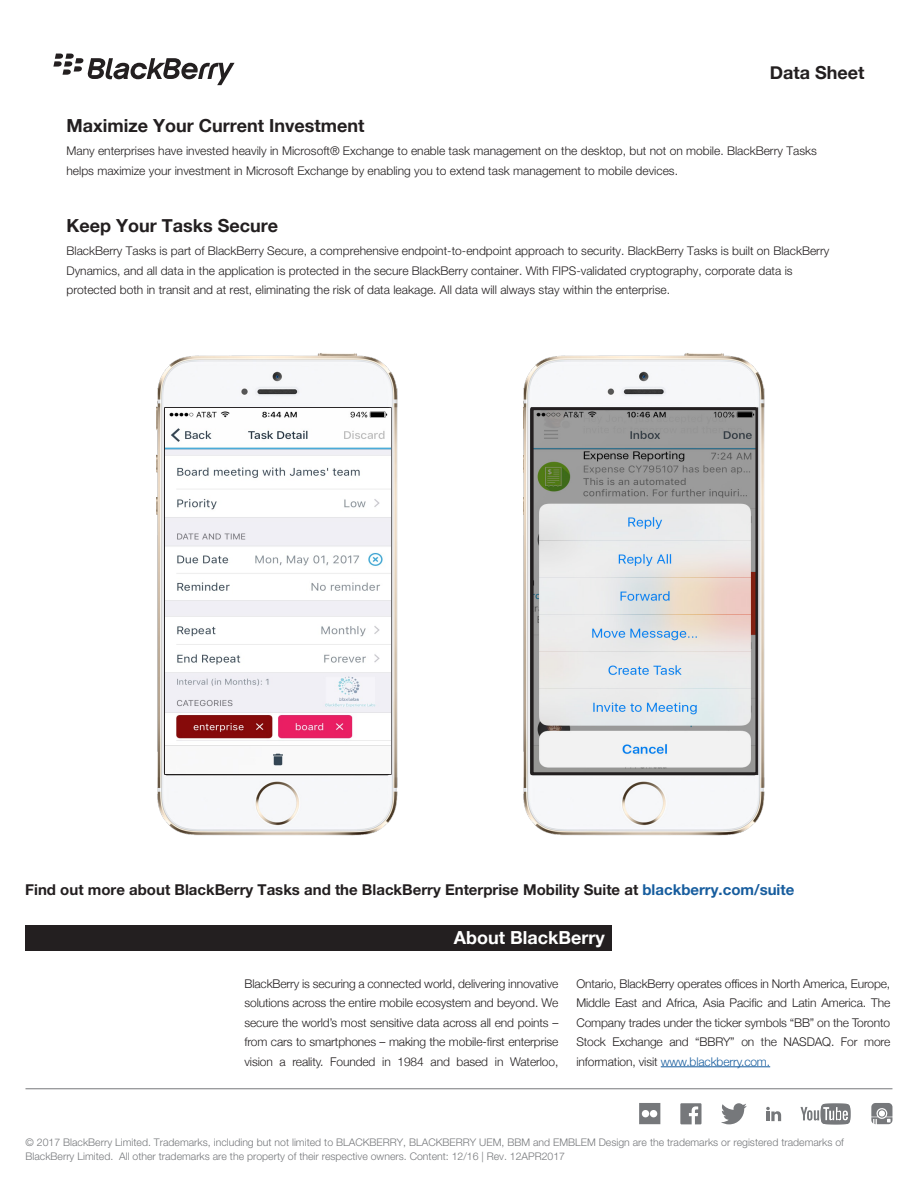
<style>
.page{position:relative;width:918px;height:1188px;background:#fff}
.page>*{position:absolute;margin:0;border:0;box-sizing:border-box;transform-origin:0 0}
.t1{font:700 18px "Helvetica Neue";color:#231f20}
.t2{font:700 18px "Helvetica Neue";color:#fff}
.Heading_1{font:700 15px "Helvetica Neue LT Std";color:#231f20}
.t3{font:300 12px/20px "Helvetica Neue LT Std";color:#231f20}
.t4{font:300 12px/19.5px "Helvetica Neue";letter-spacing:-.01em;color:#231f20;text-align:justify}
.t5{font:300 10.5px/13.5px "Helvetica Neue LT Std";color:#76787b}
.s1{font-family:"Helvetica Neue LT Std"}
.s2{color:#175d9e}
</style>
<div class="page">
<svg style="left:53px;top:54px;width:182px;height:31px"></svg>
<div style="left:26px;top:925px;width:586px;height:26px;background:#231f20"></div>
<hr style="left:26px;top:1088px;width:866px;height:1px;background:#76787b">
<svg style="left:680px;top:1103px;width:22px;height:21px"></svg>
<svg style="left:721px;top:1103px;width:26px;height:21px"></svg>
<svg style="left:766px;top:1107px;width:15px;height:14px"></svg>
<svg style="left:800px;top:1104px;width:50px;height:20px"></svg>
<svg style="left:639px;top:1103px;width:21px;height:21px"></svg>
<svg style="left:871px;top:1103px;width:21px;height:21px"></svg>
<hr style="left:661px;top:1066px;width:109px;height:1px;background:#175d9e">
<img style="left:523px;top:353px;width:242px;height:483px">
<img style="left:535px;top:411px;width:219px;height:360px">
<div style="left:531px;top:407px;width:227px;height:368px;border:3px solid #231f20"></div>
<img style="left:157px;top:353px;width:241px;height:483px">
<div style="left:164px;top:407px;width:228px;height:368px;border:3px solid #231f20"></div>
<img style="left:166px;top:408px;width:224px;height:365px">
<p class="t1" style="left:66px;top:112px;width:299px">Maximize Your Current Investment</p>
<p class="t1" style="left:770px;top:58px;width:96px">Data Sheet</p>
<p class="t3" style="left:66px;top:141px;width:752px;line-height:19.5px">Many enterprises have invested heavily in Microsoft® Exchange to enable task management on the desktop, but not on mobile. BlackBerry Tasks helps maximize your investment in Microsoft Exchange by enabling you to extend task management to mobile devices.</p>
<p class="t1" style="left:66px;top:212px;width:213px">Keep Your <span class="s1">Tasks</span> Secure</p>
<p class="t3" style="left:67px;top:240px;width:764px">BlackBerry Tasks is part of BlackBerry Secure, a comprehensive endpoint-to-endpoint approach to security. BlackBerry Tasks is built on BlackBerry<br>Dynamics, and all data in the application is protected in the secure BlackBerry container. With FIPS-validated cryptography, corporate data is protected both in transit and at rest, eliminating the risk of data leakage. All data will always stay within the enterprise.</p>
<p class="Heading_1" style="left:25px;top:881px;width:771px">Find out more about BlackBerry Tasks and the BlackBerry Enterprise Mobility Suite at <span class="s2">blackberry.com/suite</span></p>
<p class="t2" style="left:454px;top:924px;width:153px">About BlackBerry</p>
<p class="t4" style="left:244px;top:973px;width:315px">BlackBerry is securing a connected world, delivering innovative solutions across the entire mobile ecosystem and beyond. We secure the world’s most sensitive data across all end points – from cars to smartphones – making the mobile-first enterprise vision a reality. Founded in 1984 and based in Waterloo,</p>
<p class="t4" style="left:576px;top:973px;width:315px">Ontario, BlackBerry operates offices in North America, Europe, Middle East and Africa, Asia Pacific and Latin America. The Company trades under the ticker symbols “BB” on the Toronto Stock Exchange and “BBRY” on the NASDAQ. For more information, visit <span class="s2">www.blackberry.com.</span></p>
<p class="t5" style="left:26px;top:1136px;width:820px">© 2017 BlackBerry Limited. Trademarks, including but not limited to BLACKBERRY, BLACKBERRY UEM, BBM and EMBLEM Design are the trademarks or registered trademarks of<br>BlackBerry Limited. All other trademarks are the property of their respective owners. Content: 12/16 | Rev. 12APR2017</p>
</div>
